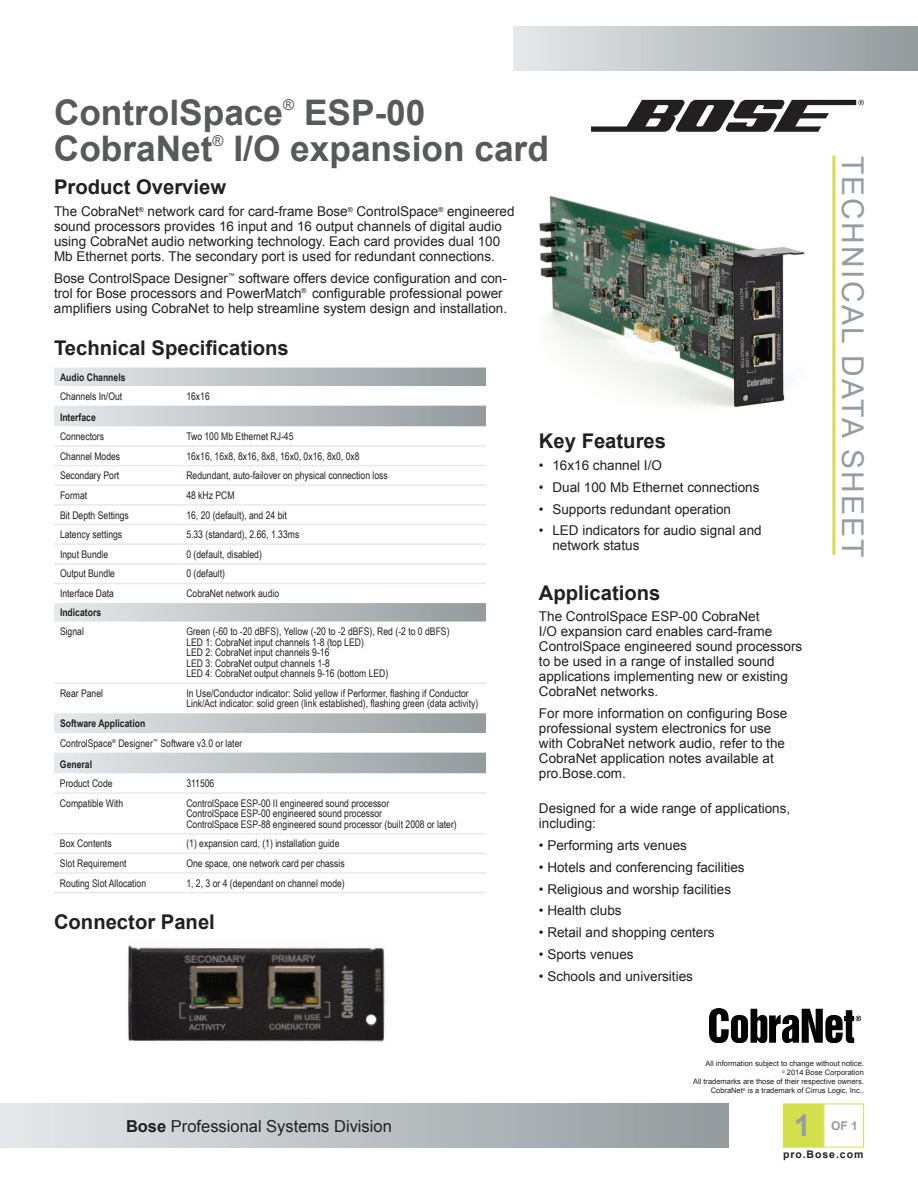
<style>
.page{position:relative;width:918px;height:1188px;background:#fff}
.page>*{position:absolute;margin:0;border:0;box-sizing:border-box;transform-origin:0 0}
.t1{font:700 35.25px "Arial";color:#58595b}
.t2{font:30px "Arial";letter-spacing:.075em;color:#949da3}
.t3{font:700 30px "Arial";color:#949da3}
.t4{font:700 20.25px "Arial";color:#231f20}
.t5{font:16.5px "Arial";color:#231f20}
.t6{font:15px "Arial";color:#58595b}
.t7{font:13.5px/15px "Arial";color:#231f20}
.t8{font:700 12px "Arial";color:#949da3}
.t9{font:10.5px/10.5px "Arial Narrow";color:#231f20}
.t10{font:700 10.5px "Arial Narrow";color:#231f20}
.t11{font:700 10.5px "Arial";letter-spacing:.09em;color:#231f20}
.t12{font:7.5px/9px "Arial";color:#231f20;text-align:right}
.s1{font-weight:700}
</style>
<div class="page">
<svg style="left:591px;top:100px;width:273px;height:32px"></svg>
<div style="left:783px;top:1104px;width:41px;height:44px;background:#d4df4c;border:1px solid #d4df4c"></div>
<hr style="left:832px;top:156px;width:3px;height:399px;background:#d4df4c">
<div style="left:513px;top:26px;width:405px;height:44px;background:linear-gradient(to right,#e6e9ea,#939a9d)"></div>
<div style="left:0;top:1104px;width:729px;height:44px;background:linear-gradient(to right,#e6e8ea,#939a9d)"></div>
<img style="left:539px;top:195px;width:266px;height:212px">
<svg style="left:54px;top:368px;width:432px;height:405px"></svg>
<hr style="left:54px;top:445px;width:126px;height:2px;background:#e5eaed">
<hr style="left:180px;top:445px;width:306px;height:2px;background:#e5eaed">
<hr style="left:54px;top:465px;width:126px;height:1px;background:#e5eaed">
<hr style="left:180px;top:465px;width:306px;height:1px;background:#e5eaed">
<hr style="left:54px;top:484px;width:126px;height:2px;background:#e5eaed">
<hr style="left:180px;top:484px;width:306px;height:2px;background:#e5eaed">
<hr style="left:54px;top:504px;width:126px;height:2px;background:#e5eaed">
<hr style="left:180px;top:504px;width:306px;height:2px;background:#e5eaed">
<hr style="left:54px;top:524px;width:126px;height:1px;background:#e5eaed">
<hr style="left:180px;top:524px;width:306px;height:1px;background:#e5eaed">
<hr style="left:54px;top:543px;width:126px;height:2px;background:#e5eaed">
<hr style="left:180px;top:543px;width:306px;height:2px;background:#e5eaed">
<hr style="left:54px;top:563px;width:126px;height:2px;background:#e5eaed">
<hr style="left:180px;top:563px;width:306px;height:2px;background:#e5eaed">
<hr style="left:54px;top:583px;width:126px;height:1px;background:#e5eaed">
<hr style="left:180px;top:583px;width:306px;height:1px;background:#e5eaed">
<hr style="left:54px;top:682px;width:126px;height:2px;background:#e5eaed">
<hr style="left:180px;top:682px;width:306px;height:2px;background:#e5eaed">
<hr style="left:54px;top:792px;width:126px;height:2px;background:#e5eaed">
<hr style="left:180px;top:792px;width:306px;height:2px;background:#e5eaed">
<hr style="left:54px;top:833px;width:126px;height:1px;background:#e5eaed">
<hr style="left:180px;top:833px;width:306px;height:1px;background:#e5eaed">
<hr style="left:54px;top:853px;width:126px;height:1px;background:#e5eaed">
<hr style="left:180px;top:853px;width:306px;height:1px;background:#e5eaed">
<hr style="left:54px;top:872px;width:126px;height:2px;background:#e5eaed">
<hr style="left:180px;top:872px;width:306px;height:2px;background:#e5eaed">
<hr style="left:54px;top:892px;width:126px;height:1px;background:#e5eaed">
<hr style="left:180px;top:892px;width:306px;height:1px;background:#e5eaed">
<img style="left:128px;top:945px;width:257px;height:97px">
<img style="left:709px;top:1009px;width:152px;height:34px">
<h1 class="t1" style="left:54px;top:89px;width:231px">ControlSpace</h1>
<p class="t6" style="left:283px;top:95px;width:13px">®</p>
<h1 class="t1" style="left:304px;top:89px;width:123px">ESP-00</h1>
<h1 class="t1" style="left:54px;top:125px;width:160px">CobraNet</h1>
<p class="t6" style="left:213px;top:131px;width:13px">®</p>
<h1 class="t1" style="left:233px;top:125px;width:317px">I/O expansion card</h1>
<h3 class="t4" style="left:54px;top:174px;width:174px">Product Overview</h3>
<p class="t7" style="left:54px;top:204px;width:462px">The CobraNet<sup>®</sup> network card for card-frame Bose<sup>®</sup> ControlSpace<sup>®</sup> engineered sound processors provides 16 input and 16 output channels of digital audio using CobraNet audio networking technology. Each card provides dual 100<br>Mb Ethernet ports. The secondary port is used for redundant connections.</p>
<p class="t7" style="left:54px;top:271px;width:455px">Bose ControlSpace Designer<sup>™</sup> software offers device configuration and con&shy;trol for Bose processors and PowerMatch<sup>®</sup> configurable professional power amplifiers using CobraNet to help streamline system design and installation.</p>
<h3 class="t4" style="left:54px;top:334px;width:236px">Technical Specifications</h3>
<p class="t10" style="left:60px;top:369px;width:67px">Audio Channels</p>
<p class="t9" style="left:60px;top:390px;width:64px">Channels In/Out</p>
<p class="t9" style="left:186px;top:390px;width:25px">16x16</p>
<p class="t10" style="left:60px;top:409px;width:37px">Interface</p>
<p class="t9" style="left:60px;top:431px;width:46px">Connectors</p>
<p class="t9" style="left:186px;top:431px;width:109px">Two 100 Mb Ethernet RJ-45</p>
<p class="t9" style="left:60px;top:450px;width:62px">Channel Modes</p>
<p class="t9" style="left:186px;top:450px;width:175px">16x16, 16x8, 8x16, 8x8, 16x0, 0x16, 8x0, 0x8</p>
<p class="t9" style="left:60px;top:470px;width:61px">Secondary Port</p>
<p class="t9" style="left:186px;top:470px;width:203px">Redundant, auto-failover on physical connection loss</p>
<p class="t9" style="left:60px;top:490px;width:29px">Format</p>
<p class="t9" style="left:186px;top:490px;width:50px">48 kHz PCM</p>
<p class="t9" style="left:60px;top:509px;width:70px">Bit Depth Settings</p>
<p class="t9" style="left:186px;top:509px;width:102px">16, 20 (default), and 24 bit</p>
<p class="t9" style="left:60px;top:529px;width:64px">Latency settings</p>
<p class="t9" style="left:186px;top:529px;width:114px">5.33 (standard), 2.66, 1.33ms</p>
<p class="t9" style="left:60px;top:548px;width:50px">Input Bundle</p>
<p class="t9" style="left:186px;top:548px;width:77px">0 (default, disabled)</p>
<p class="t9" style="left:60px;top:568px;width:57px">Output Bundle</p>
<p class="t9" style="left:186px;top:568px;width:40px">0 (default)</p>
<p class="t9" style="left:60px;top:588px;width:56px">Interface Data</p>
<p class="t9" style="left:186px;top:588px;width:94px">CobraNet network audio</p>
<p class="t10" style="left:60px;top:604px;width:43px">Indicators</p>
<p class="t9" style="left:60px;top:626px;width:25px">Signal</p>
<p class="t9" style="left:186px;top:626px;width:265px">Green (-60 to -20 dBFS), Yellow (-20 to -2 dBFS), Red (-2 to 0 dBFS)<br>LED 1: CobraNet input channels 1-8 (top LED)<br>LED 2: CobraNet input channels 9-16<br>LED 3: CobraNet output channels 1-8<br>LED 4: CobraNet output channels 9-16 (bottom LED)</p>
<p class="t9" style="left:60px;top:687px;width:45px">Rear Panel</p>
<p class="t9" style="left:186px;top:687px;width:293px">In Use/Conductor indicator: Solid yellow if Performer, flashing if Conductor<br>Link/Act indicator: solid green (link established), flashing green (data activity)</p>
<p class="t9" style="left:60px;top:713px;width:184px;line-height:19.6px"><span class="s1">Software Application<br></span>ControlSpace<sup>®</sup> Designer<sup>™</sup> Software v3.0 or later</p>
<p class="t10" style="left:60px;top:756px;width:34px">General</p>
<p class="t9" style="left:60px;top:778px;width:54px">Product Code</p>
<p class="t9" style="left:186px;top:778px;width:30px">311506</p>
<p class="t9" style="left:60px;top:797px;width:65px">Compatible With</p>
<p class="t9" style="left:186px;top:797px;width:272px">ControlSpace ESP-00 II engineered sound processor<br>ControlSpace ESP-00 engineered sound processor<br>ControlSpace ESP-88 engineered sound processor (built 2008 or later)</p>
<p class="t9" style="left:60px;top:838px;width:53px">Box Contents</p>
<p class="t9" style="left:186px;top:838px;width:155px">(1) expansion card, (1) installation guide</p>
<p class="t9" style="left:60px;top:858px;width:68px">Slot Requirement</p>
<p class="t9" style="left:186px;top:858px;width:160px">One space, one network card per chassis</p>
<p class="t9" style="left:60px;top:877px;width:88px">Routing Slot Allocation</p>
<p class="t9" style="left:186px;top:877px;width:160px">1, 2, 3 or 4 (dependant on channel mode)</p>
<h3 class="t4" style="left:54px;top:908px;width:162px">Connector Panel</h3>
<h3 class="t4" style="left:539px;top:428px;width:129px">Key Features</h3>
<p class="t7" style="left:539px;top:458px;width:125px">• 16x16 channel I/O</p>
<p class="t7" style="left:539px;top:480px;width:222px">• Dual 100 Mb Ethernet connections</p>
<p class="t7" style="left:539px;top:501px;width:194px">• Supports redundant operation</p>
<p class="t7" style="left:552px;top:523px;width:211px;text-indent:-14px">• LED indicators for audio signal and network status</p>
<h3 class="t4" style="left:539px;top:579px;width:123px">Applications</h3>
<p class="t7" style="left:539px;top:609px;width:265px">The ControlSpace ESP-00 CobraNet<br>I/O expansion card enables card-frame ControlSpace engineered sound processors to be used in a range of installed sound applications implementing new or existing CobraNet networks.</p>
<p class="t7" style="left:539px;top:706px;width:250px">For more information on configuring Bose professional system electronics for use with CobraNet network audio, refer to the CobraNet application notes available at -- pro.Bose.com.</p>
<p class="t7" style="left:539px;top:801px;width:253px">Designed for a wide range of applications, including:</p>
<p class="t7" style="left:539px;top:838px;width:150px">• Performing arts venues</p>
<p class="t7" style="left:539px;top:860px;width:207px">• Hotels and conferencing facilities</p>
<p class="t7" style="left:539px;top:882px;width:194px">• Religious and worship facilities</p>
<p class="t7" style="left:539px;top:903px;width:84px">• Health clubs</p>
<p class="t7" style="left:539px;top:925px;width:177px">• Retail and shopping centers</p>
<p class="t7" style="left:539px;top:947px;width:96px">• Sports venues</p>
<p class="t7" style="left:539px;top:969px;width:156px">• Schools and universities</p>
<h2 class="t2" style="left:872px;top:156px;width:404px;rotate:90deg">TECHNICAL DATA SHEET</h2>
<p class="t5" style="left:126px;top:1115px;width:267px"><span class="s1">Bose</span> Professional Systems Division</p>
<p class="t12" style="left:693px;top:1059px;width:172px">All information subject to change without notice.<br><sup>©</sup> 2014 Bose Corporation<br>All trademarks are those of their respective owners.<br>CobraNet<sup>®</sup> is a trademark of Cirrus Logic, Inc..</p>
<h2 class="t3" style="left:794px;top:1105px;width:18px">1</h2>
<p class="t8" style="left:831px;top:1117px;width:28px">OF 1</p>
<p class="t11" style="left:783px;top:1148px;width:82px">pro.Bose.com</p>
</div>
